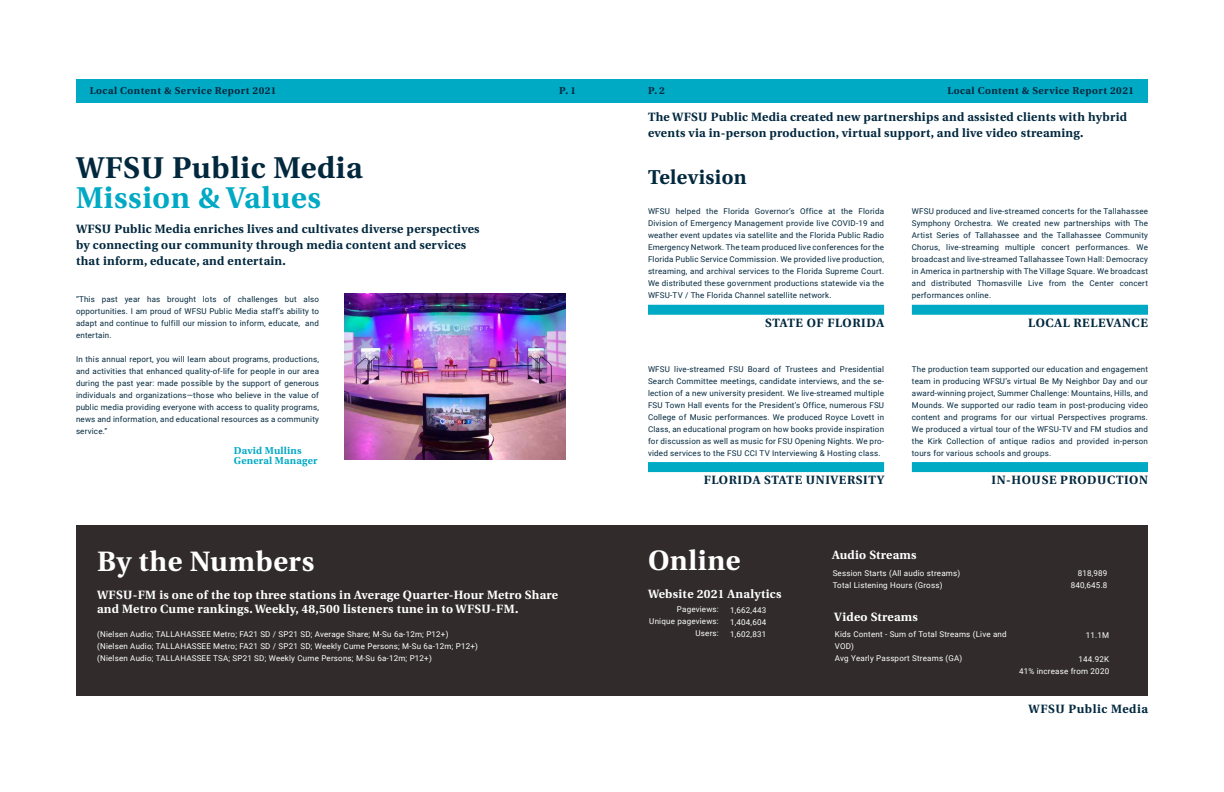
<style>
.page{position:relative;width:1224px;height:792px;background:#fff}
.page>*{position:absolute;margin:0;border:0;box-sizing:border-box;transform-origin:0 0}
.t1{font:700 30px "Heuristica";letter-spacing:.025em;color:#02283e}
.t2{font:700 30px "Heuristica";letter-spacing:.025em;color:#00a9c4}
.t3{font:700 28px "Heuristica";letter-spacing:.025em;color:#fff}
.t4{font:700 20px "Heuristica";letter-spacing:.025em;color:#02283e}
.t5{font:700 12px/16px "Heuristica";letter-spacing:.025em;color:#02283e}
.t6{font:700 12px/14px "Heuristica";letter-spacing:.025em;color:#fff}
.t7{font:700 12px "Heuristica";letter-spacing:.05em;color:#02283e}
.t8{font:700 10px "Heuristica";letter-spacing:.05em;color:#02283e}
.t9{font:700 10px/10px "Heuristica";letter-spacing:.025em;color:#00a9c4}
.t10{font:8px/12px "Roboto";letter-spacing:.025em;color:#02283e;text-align:justify}
.t11{font:8px/12px "Roboto";letter-spacing:.025em;color:#fff}
</style>
<div class="page">
<div style="left:76px;top:525px;width:1072px;height:171px;background:#312b2c"></div>
<img style="left:344px;top:294px;width:222px;height:166px">
<div style="left:648px;top:305px;width:236px;height:10px;background:#00a9c4"></div>
<div style="left:648px;top:462px;width:236px;height:10px;background:#00a9c4"></div>
<div style="left:912px;top:305px;width:236px;height:10px;background:#00a9c4"></div>
<div style="left:912px;top:462px;width:236px;height:10px;background:#00a9c4"></div>
<div style="left:76px;top:79px;width:1072px;height:23px;background:#00a9c4"></div>
<p class="t8" style="left:90px;top:83px;width:188px">Local Content &amp; Service Report 2021</p>
<p class="t8" style="left:559px;top:83px;width:18px">P.1</p>
<p class="t8" style="left:648px;top:83px;width:18px">P.2</p>
<p class="t8" style="left:948px;top:83px;width:188px">Local Content &amp; Service Report 2021</p>
<h3 class="t5" style="left:648px;top:108px;width:481px">The WFSU Public Media created new partnerships and assisted clients with hybrid events via in-person production, virtual support, and live video streaming.</h3>
<h3 class="t4" style="left:648px;top:161px;width:100px">Television</h3>
<h1 class="t1" style="left:76px;top:144px;width:288px">WFSU Public Media</h1>
<h1 class="t2" style="left:76px;top:174px;width:246px">Mission &amp; Values</h1>
<h3 class="t5" style="left:76px;top:220px;width:405px">WFSU Public Media enriches lives and cultivates diverse perspectives by connecting our community through media content and services that inform, educate, and entertain.</h3>
<p class="t10" style="left:76px;top:293px;width:245px">“This past year has brought lots of challenges but also opportunities. I am proud of WFSU Public Media staff’s ability to adapt and continue to fulfill our mission to inform, educate, and entertain.</p>
<p class="t10" style="left:76px;top:353px;width:245px">In this annual report, you will learn about programs, productions, and activities that enhanced quality-of-life for people in our area during the past year: made possible by the support of generous individuals and organizations—those who believe in the value of public media providing everyone with access to quality programs, news and information, and educational resources as a community service.”</p>
<p class="t10" style="left:648px;top:205px;width:238px">WFSU helped the Florida Governor’s Office at the Florida Division of Emergency Management provide live COVID-19 and weather event updates via satellite and the Florida Public Radio Emergency Network. The team produced live conferences for the Florida Public Service Commission. We provided live production, streaming, and archival services to the Florida Supreme Court.<br>We distributed these government productions statewide via the WFSU-TV / The Florida Channel satellite network.</p>
<p class="t10" style="left:912px;top:205px;width:238px">WFSU produced and live-streamed concerts for the Tallahassee Symphony Orchestra. We created new partnerships with The Artist Series of Tallahassee and the Tallahassee Community Chorus, live-streaming multiple concert performances. We broadcast and live-streamed Tallahassee Town Hall: Democracy in America in partnership with The Village Square. We broadcast and distributed Thomasville Live from the Center concert performances online.</p>
<h3 class="t7" style="left:765px;top:313px;width:121px">STATE OF FLORIDA</h3>
<h3 class="t7" style="left:1028px;top:313px;width:121px">LOCAL RELEVANCE</h3>
<p class="t10" style="left:648px;top:363px;width:238px">WFSU live-streamed FSU Board of Trustees and Presidential Search Committee meetings, candidate interviews, and the se&shy;lection of a new university president. We live-streamed multiple FSU Town Hall events for the President’s Office, numerous FSU College of Music performances. We produced Royce Lovett in Class, an educational program on how books provide inspiration for discussion as well as music for FSU Opening Nights. We pro&shy;vided services to the FSU CCI TV Interviewing &amp; Hosting class.</p>
<p class="t10" style="left:912px;top:363px;width:238px">The production team supported our education and engagement team in producing WFSU’s virtual Be My Neighbor Day and our award-winning project, Summer Challenge: Mountains, Hills, and Mounds. We supported our radio team in post-producing video content and programs for our virtual Perspectives programs.<br>We produced a virtual tour of the WFSU-TV and FM studios and the Kirk Collection of antique radios and provided in-person tours for various schools and groups.</p>
<p class="t9" style="left:234px;top:446px;width:85px">David Mullins<br>General Manager</p>
<h2 class="t3" style="left:97px;top:539px;width:219px">By the Numbers</h2>
<h3 class="t6" style="left:97px;top:588px;width:462px">WFSU-FM is one of the top three stations in Average Quarter-Hour Metro Share and Metro Cume rankings. Weekly, 48,500 listeners tune in to WFSU-FM.</h3>
<p class="t11" style="left:97px;top:628px;width:382px">(Nielsen Audio; TALLAHASSEE Metro; FA21 SD / SP21 SD; Average Share; M-Su 6a-12m; P12+) (Nielsen Audio; TALLAHASSEE Metro; FA21 SD / SP21 SD; Weekly Cume Persons; M-Su 6a-12m; P12+) (Nielsen Audio; TALLAHASSEE TSA; SP21 SD; Weekly Cume Persons; M-Su 6a-12m; P12+)</p>
<h3 class="t7" style="left:704px;top:470px;width:182px">FLORIDA STATE UNIVERSITY</h3>
<h3 class="t7" style="left:992px;top:470px;width:158px">IN-HOUSE PRODUCTION</h3>
<h2 class="t3" style="left:648px;top:538px;width:94px">Online</h2>
<h3 class="t6" style="left:648px;top:587px;width:135px">Website 2021 Analytics</h3>
<p class="t11" style="left:649px;top:603px;width:71px;text-align:right">Pageviews:<br>Unique pageviews:<br>Users:</p>
<p class="t11" style="left:730px;top:604px;width:38px;text-align:justify">1,662,443<br>1,404,604<br>1,602,831</p>
<h3 class="t6" style="left:832px;top:548px;width:86px">Audio Streams</h3>
<p class="t11" style="left:833px;top:567px;width:129px">Session Starts (All audio streams)<br>Total Listening Hours (Gross)</p>
<p class="t11" style="left:1071px;top:567px;width:38px;text-align:right">818,989<br>840,645.8</p>
<h3 class="t6" style="left:834px;top:609px;width:85px">Video Streams</h3>
<p class="t11" style="left:835px;top:627px;width:173px">Kids Content - Sum of Total Streams (Live and<br>VOD)<br>Avg Yearly Passport Streams (GA)</p>
<p class="t11" style="left:1086px;top:629px;width:25px">11.1M</p>
<p class="t11" style="left:1019px;top:653px;width:92px;text-align:right">144.92K<br>41% increase from 2020</p>
<h3 class="t7" style="left:1029px;top:699px;width:121px">WFSU Public Media</h3>
</div>
